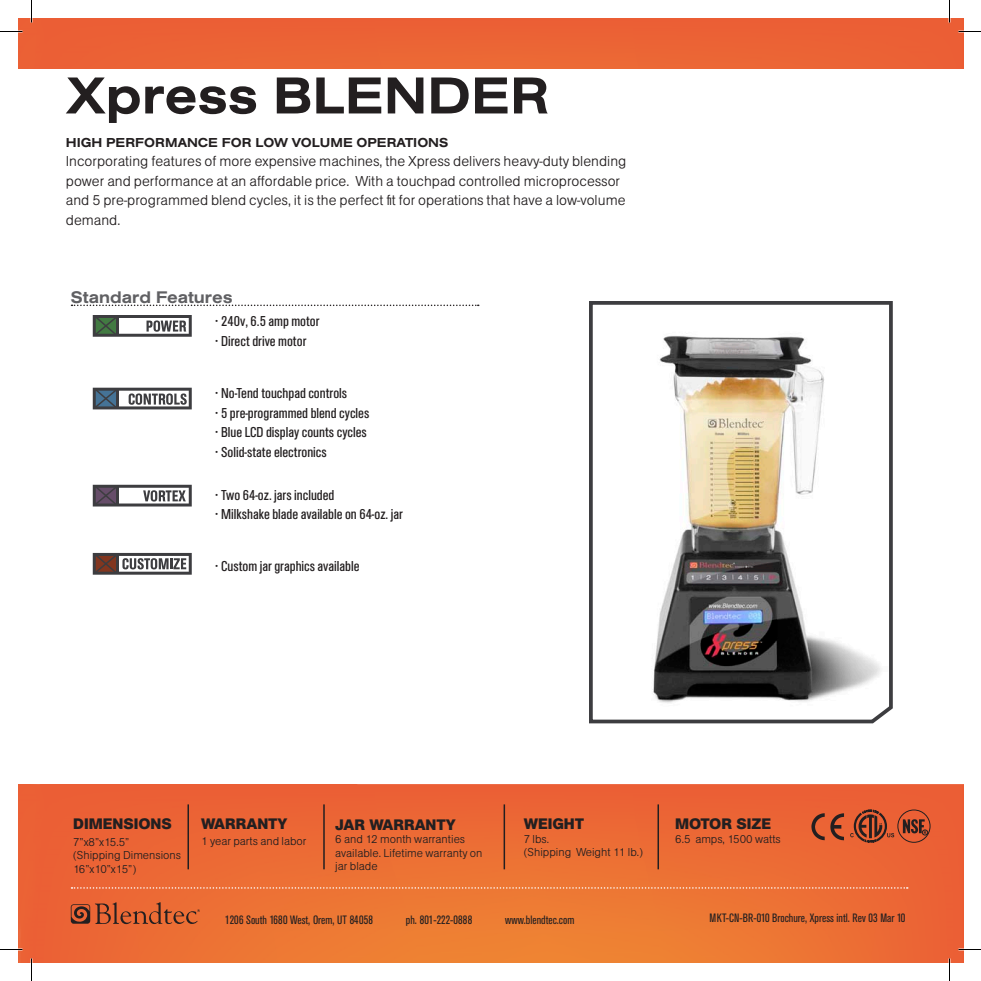
<style>
.page{position:relative;width:981px;height:981px;background:#fff}
.page>*{position:absolute;margin:0;border:0;box-sizing:border-box;transform-origin:0 0}
.t1{font:54px "AG Buch Mdm Ext";color:#231f20}
.Paragraph_Style_3{font:500 expanded 16.5px "AG Book Pro";color:#606063}
.Paragraph_Style_3-2{font:15px/19.5px "AG Buch Lgt";color:#231f20}
.Paragraph_Style_3-3{font:condensed 15px "AG Buch";color:#231f20}
.Paragraph_Style_3-4{font:700 15px "AG Book Pro";color:#231f20}
.Paragraph_Style_2{font:13.5px "AG Buch Mdm Ext";color:#231f20}
.t2{font:12px/13.5px "AG Buch Lgt";color:#231f20}
.t3{font:condensed 12px "Akzidenz Grotesk BE";color:#231f20}
.t4{font:700 4.65px "Arial";color:#231f20;scale:.8 1}
</style>
<div class="page">
<img style="left:18px;top:784px;width:945px;height:179px">
<svg style="left:72px;top:305px;width:407px;height:1px"></svg>
<svg style="left:72px;top:887px;width:836px;height:2px;background:#f1966a"></svg>
<hr style="left:323px;top:804px;width:2px;height:65px;background:#231f20">
<hr style="left:188px;top:804px;width:1px;height:65px;background:#231f20">
<hr style="left:504px;top:804px;width:1px;height:65px;background:#231f20">
<hr style="left:658px;top:804px;width:1px;height:65px;background:#231f20">
<svg style="left:850px;top:809px;width:44px;height:34px"></svg>
<svg style="left:903px;top:819px;width:25px;height:16px"></svg>
<div style="left:897px;top:810px;width:33px;height:33px;border:1px solid #231f20;border-radius:50%"></div>
<svg style="left:811px;top:813px;width:33px;height:27px"></svg>
<svg style="left:93px;top:315px;width:99px;height:22px"></svg>
<svg style="left:93px;top:388px;width:99px;height:22px"></svg>
<svg style="left:93px;top:485px;width:99px;height:22px"></svg>
<svg style="left:93px;top:553px;width:99px;height:22px"></svg>
<svg style="left:589px;top:301px;width:304px;height:423px"></svg>
<div style="left:18px;top:18px;width:945px;height:51px;background:#eb6235"></div>
<svg style="left:71px;top:902px;width:129px;height:22px;background:#ba572f"></svg>
<svg style="left:0;top:31px;width:22px;height:1px"></svg>
<svg style="left:958px;top:31px;width:23px;height:1px"></svg>
<svg style="left:0;top:949px;width:22px;height:1px"></svg>
<svg style="left:958px;top:949px;width:23px;height:1px"></svg>
<svg style="left:31px;top:0;width:1px;height:22px"></svg>
<svg style="left:31px;top:958px;width:1px;height:23px"></svg>
<svg style="left:949px;top:0;width:1px;height:22px"></svg>
<svg style="left:949px;top:958px;width:1px;height:23px"></svg>
<h1 class="t1" style="left:66px;top:59px;width:485px">Xpress BLENDER</h1>
<p class="Paragraph_Style_2" style="left:66px;top:133px;width:384px">HIGH PERFORMANCE FOR LOW VOLUME OPERATIONS</p>
<p class="Paragraph_Style_3-2" style="left:66px;top:153px;width:562px">Incorporating features of more expensive machines, the Xpress delivers heavy-duty blending power and performance at an affordable price. With a touchpad controlled microprocessor and 5 pre-programmed blend cycles, it is the perfect fit for operations that have a low-volume demand.</p>
<p class="Paragraph_Style_3" style="left:71px;top:286px;width:163px">Standard Features</p>
<p class="Paragraph_Style_3-3" style="left:215px;top:311px;width:106px">• 240v, 6.5 amp motor</p>
<p class="Paragraph_Style_3-3" style="left:215px;top:331px;width:93px">• Direct drive motor</p>
<p class="Paragraph_Style_3-3" style="left:215px;top:383px;width:134px">• No-Tend touchpad controls</p>
<p class="Paragraph_Style_3-3" style="left:215px;top:403px;width:156px">• 5 pre-programmed blend cycles</p>
<p class="Paragraph_Style_3-3" style="left:215px;top:422px;width:154px">• Blue LCD display counts cycles</p>
<p class="Paragraph_Style_3-3" style="left:215px;top:442px;width:113px">• Solid-state electronics</p>
<p class="Paragraph_Style_3-3" style="left:215px;top:485px;width:121px">• Two 64-oz. jars included</p>
<p class="Paragraph_Style_3-3" style="left:215px;top:504px;width:190px">• Milkshake blade available on 64-oz. jar</p>
<p class="Paragraph_Style_3-3" style="left:215px;top:556px;width:146px">• Custom jar graphics available</p>
<p class="Paragraph_Style_3-4" style="left:73px;top:814px;width:100px">DIMENSIONS</p>
<p class="t2" style="left:73px;top:836px;width:58px">7”x8”x15.5”</p>
<p class="t2" style="left:73px;top:849px;width:109px">(Shipping Dimensions</p>
<p class="t2" style="left:73px;top:863px;width:65px">16”x10”x15”)</p>
<p class="Paragraph_Style_3-4" style="left:201px;top:814px;width:88px">WARRANTY</p>
<p class="t2" style="left:201px;top:836px;width:107px">1 year parts and labor</p>
<p class="Paragraph_Style_3-4" style="left:335px;top:815px;width:122px">JAR WARRANTY</p>
<p class="t2" style="left:335px;top:833px;width:149px">6 and 12 month warranties available. Lifetime warranty on jar blade</p>
<p class="Paragraph_Style_3-4" style="left:524px;top:814px;width:62px">WEIGHT</p>
<p class="t2" style="left:524px;top:833px;width:121px">7 lbs.<br>(Shipping Weight 11 lb.)</p>
<p class="Paragraph_Style_3-4" style="left:675px;top:814px;width:97px">MOTOR SIZE</p>
<p class="t2" style="left:675px;top:833px;width:107px">6.5 amps, 1500 watts</p>
<p class="t3" style="left:225px;top:913px;width:149px">1206 South 1680 West, Orem, UT 84058</p>
<p class="t3" style="left:406px;top:913px;width:68px">ph. 801-222-0888</p>
<p class="t3" style="left:505px;top:913px;width:71px">www.blendtec.com</p>
<p class="t3" style="left:709px;top:911px;width:197px">MKT-CN-BR-010 Brochure, Xpress intl. Rev 03 Mar 10</p>
<p class="t4" style="left:924px;top:829px;width:5px">R</p>
</div>
